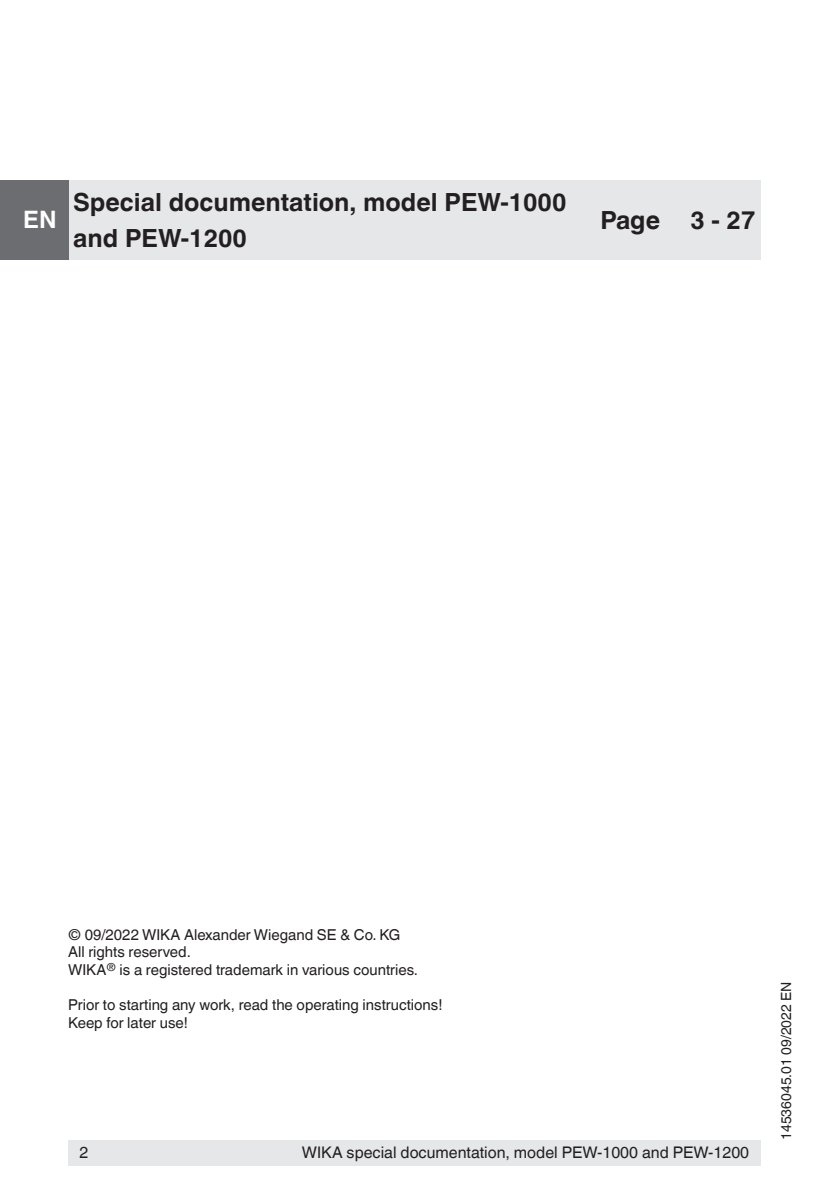
<style>
.page{position:relative;width:840px;height:1191px;background:#fff}
.page>*{position:absolute;margin:0;border:0;box-sizing:border-box;transform-origin:0 0}
.t1{font:700 25px/36px "Helvetica World";color:#231f20}
.t2{font:700 24px "Helvetica World";color:#fff}
.t3{font:16px "Helvetica World";color:#231f20}
.t4{font:15px/17.6px "Helvetica World";color:#231f20}
.t5{font:14px "Helvetica World";color:#231f20}
</style>
<div class="page">
<div style="left:68px;top:1140px;width:692px;height:25px;background:#e6e7e9"></div>
<div style="left:68px;top:180px;width:692px;height:79px;background:#e6e7e9"></div>
<div style="left:0;top:180px;width:68px;height:79px;background:#6c6d70"></div>
<h2 class="t2" style="left:23px;top:206px;width:35px">EN</h2>
<h1 class="t1" style="left:73px;top:184px;width:494px">Special documentation, model PEW-1000 and PEW-1200</h1>
<h1 class="t1" style="left:600px;top:202px;width:156px">Page 3 - 27</h1>
<p class="t4" style="left:68px;top:925px;width:351px">© 09/2022 WIKA Alexander Wiegand SE &amp; Co. KG<br>All rights reserved.<br>WIKA<sup>®</sup> is a registered trademark in various countries.</p>
<p class="t4" style="left:68px;top:996px;width:376px">Prior to starting any work, read the operating instructions!<br>Keep for later use!</p>
<p class="t3" style="left:79px;top:1143px;width:10px">2</p>
<p class="t3" style="left:302px;top:1143px;width:448px">WIKA special documentation, model PEW-1000 and PEW-1200</p>
<p class="t5" style="left:777px;top:1140px;width:160px;rotate:-90deg">14536045.01 09/2022 EN</p>
</div>
